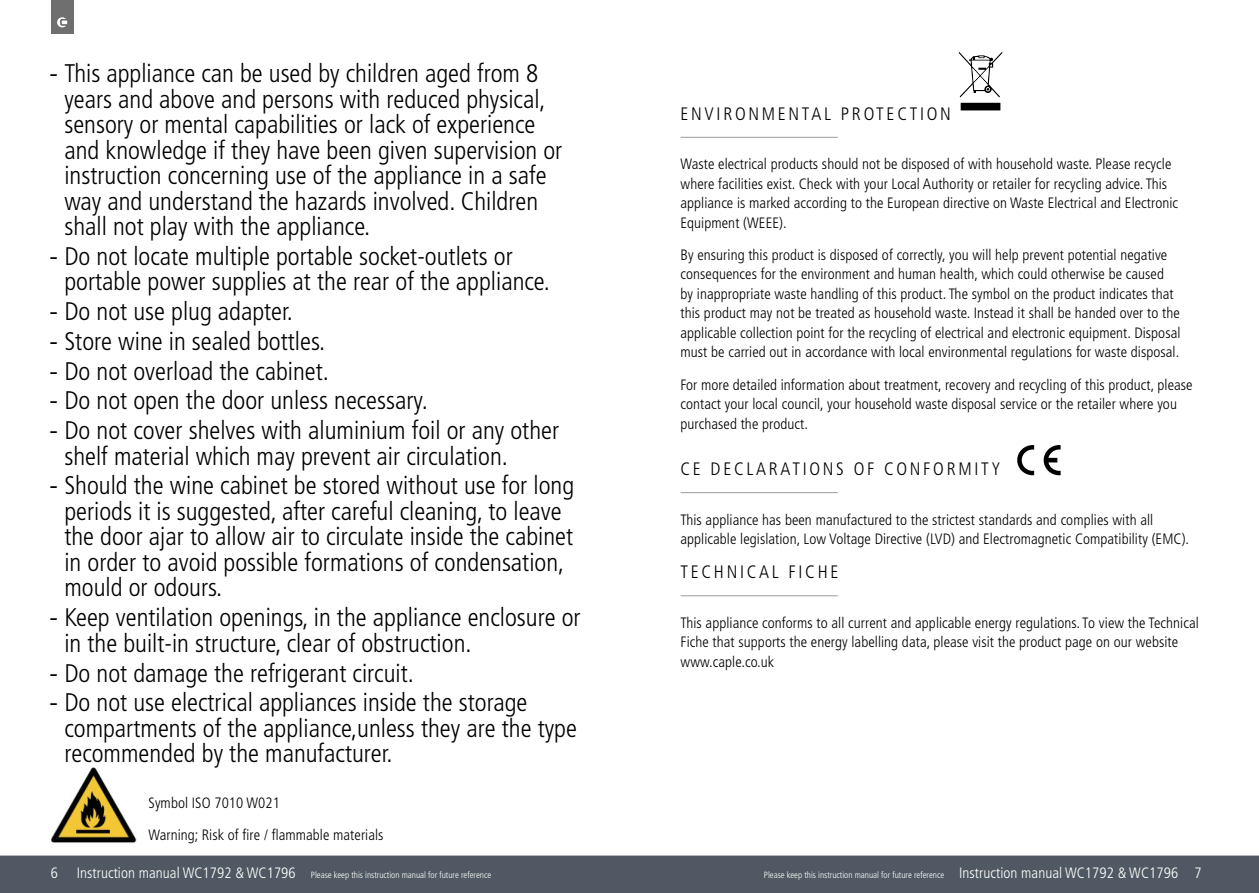
<style>
.page{position:relative;width:1259px;height:893px;background:#fff}
.page>*{position:absolute;margin:0;border:0;box-sizing:border-box;transform-origin:0 0}
.t1{font:300 condensed 25.5px/25.5px "Frutiger";color:#000}
.t2{font:300 condensed 18px "Frutiger";letter-spacing:.15em;color:#000}
.t3{font:300 condensed 15px/19.5px "Frutiger";letter-spacing:.005em;color:#000}
.t4{font:300 condensed 9px "Frutiger";color:#fff}
.s1{font-stretch:normal}
.s2{font-size:15px}
</style>
<div class="page">
<div style="left:0;top:855px;width:1259px;height:38px;background:#505963"></div>
<div style="left:51px;top:0;width:22px;height:33px;background:#706f6f"></div>
<svg style="left:57px;top:17px;width:10px;height:10px"></svg>
<hr style="left:680px;top:137px;width:158px;height:1px;background:#9d9d9c">
<hr style="left:680px;top:492px;width:158px;height:1px;background:#9d9d9c">
<hr style="left:680px;top:595px;width:158px;height:1px;background:#9d9d9c">
<svg style="left:1017px;top:445px;width:17px;height:30px"></svg>
<svg style="left:1043px;top:445px;width:17px;height:30px"></svg>
<svg style="left:959px;top:52px;width:43px;height:45px"></svg>
<div style="left:961px;top:103px;width:38px;height:7px;background:#000"></div>
<img style="left:52px;top:767px;width:85px;height:76px">
<p class="t1" style="left:64px;top:61px;width:499px;text-indent:-15px"><span class="s1">-</span> This appliance can be used by children aged from 8 years and above and persons with reduced physical, sensory or mental capabilities or lack of experience and knowledge if they have been given supervision or instruction concerning use of the appliance in a safe way and understand the hazards involved. Children shall not play with the appliance.</p>
<h1 class="t1" style="left:64px;top:244px;width:487px;text-indent:-15px"><span class="s1">-</span> Do not locate multiple portable socket-outlets or portable power supplies at the rear of the appliance.</h1>
<h1 class="t1" style="left:49px;top:299px;width:245px"><span class="s1">-</span> Do not use plug adapter.</h1>
<h1 class="t1" style="left:49px;top:329px;width:277px"><span class="s1">-</span> Store wine in sealed bottles.</h1>
<h1 class="t1" style="left:49px;top:358px;width:281px"><span class="s1">-</span> Do not overload the cabinet.</h1>
<h1 class="t1" style="left:49px;top:388px;width:380px"><span class="s1">-</span> Do not open the door unless necessary.</h1>
<h1 class="t1" style="left:64px;top:418px;width:496px;text-indent:-15px"><span class="s1">-</span> Do not cover shelves with aluminium foil or any other shelf material which may prevent air circulation.</h1>
<p class="t1" style="left:64px;top:473px;width:511px;text-indent:-15px"><span class="s1">-</span> Should the wine cabinet be stored without use for long periods it is suggested, after careful cleaning, to leave the door ajar to allow air to circulate inside the cabinet in order to avoid possible formations of condensation, mould or odours.</p>
<h1 class="t1" style="left:64px;top:605px;width:518px;text-indent:-15px"><span class="s1">-</span> Keep ventilation openings, in the appliance enclosure or in the built-in structure, clear of obstruction.</h1>
<h1 class="t1" style="left:49px;top:660px;width:366px"><span class="s1">-</span> Do not damage the refrigerant circuit.</h1>
<h1 class="t1" style="left:64px;top:690px;width:514px;text-indent:-15px"><span class="s1">-</span> Do not use electrical appliances inside the storage compartments of the appliance,unless they are the type recommended by the manufacturer.</h1>
<p class="t3" style="left:148px;top:786px;width:236px;line-height:32.2px">Symbol ISO 7010 W021<br>Warning; Risk of fire / flammable materials</p>
<p class="t2" style="left:680px;top:103px;width:272px">ENVIRONMENTAL PROTECTION</p>
<p class="t3" style="left:680px;top:154px;width:499px">Waste electrical products should not be disposed of with household waste. Please recycle where facilities exist. Check with your Local Authority or retailer for recycling advice. This appliance is marked according to the European directive on Waste Electrical and Electronic Equipment (WEEE).</p>
<p class="t3" style="left:680px;top:245px;width:501px">By ensuring this product is disposed of correctly, you will help prevent potential negative consequences for the environment and human health, which could otherwise be caused<br>by inappropriate waste handling of this product. The symbol on the product indicates that this product may not be treated as household waste. Instead it shall be handed over to the applicable collection point for the recycling of electrical and electronic equipment. Disposal must be carried out in accordance with local environmental regulations for waste disposal.</p>
<p class="t3" style="left:680px;top:375px;width:513px">For more detailed information about treatment, recovery and recycling of this product, please contact your local council, your household waste disposal service or the retailer where you purchased the product.</p>
<p class="t2" style="left:680px;top:459px;width:321px">CE DECLARATIONS OF CONFORMITY</p>
<p class="t3" style="left:680px;top:510px;width:510px">This appliance has been manufactured to the strictest standards and complies with all applicable legislation, Low Voltage Directive (LVD) and Electromagnetic Compatibility (EMC).</p>
<p class="t2" style="left:680px;top:562px;width:159px">TECHNICAL FICHE</p>
<p class="t3" style="left:680px;top:613px;width:520px">This appliance conforms to all current and applicable energy regulations. To view the Technical<br>Fiche that supports the energy labelling data, please visit the product page on our website www.caple.co.uk</p>
<p class="t4" style="left:51px;top:869px;width:442px"><span class="s2">6 Instruction manual WC1792 &amp; WC1796</span> Please keep this instruction manual for future reference</p>
<p class="t4" style="left:764px;top:869px;width:439px">Please keep this instruction manual for future reference <span class="s2">Instruction manual WC1792 &amp; WC1796 7</span></p>
</div>
